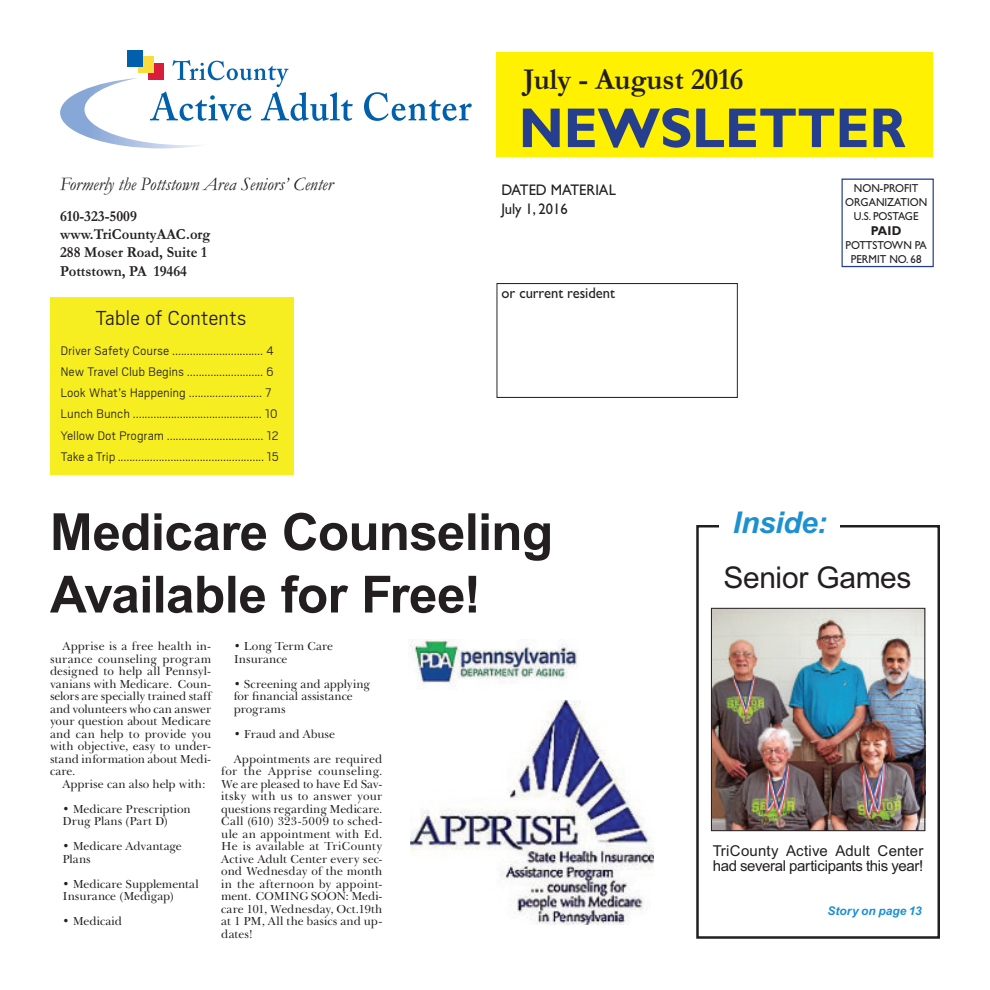
<style>
.page{position:relative;width:990px;height:990px;background:#fff}
.page>*{position:absolute;margin:0;border:0;box-sizing:border-box;transform-origin:0 0}
.t1{font:700 56.38px "Gill Sans";color:#253f8e;scale:.95 1}
.TX_Body{font:700 51.25px "Arial";letter-spacing:-.015em;color:#231f20}
.t2{font:700 30.75px "Garamond";color:#231f20;scale:.95 1}
.TX_Body-2{font:30px "Arial";letter-spacing:-.015em;color:#231f20}
.TX_Body-3{font:italic 700 30px "Arial";letter-spacing:-.01em;color:#1d90d0}
.TX_Body-4{font:300 22.5px "Cub Scout";letter-spacing:-.015em;color:#231f20}
.t3{font:italic 19.25px "Garamond";color:#231f20;scale:.95 1}
.t4{font:700 15.38px/18.5px "Garamond";color:#231f20;scale:.95 1}
.t5{font:15.38px/18.5px "Gill Sans";color:#231f20;scale:.95 1}
.TX_Body-5{font:15px/15px "Arial";letter-spacing:-.015em;color:#231f20}
.TX_Body-6{font:300 13.75px "Cub Scout";letter-spacing:-.01em;color:#231f20}
.t6{font:700 12.88px "Gill Sans";color:#231f20;scale:.95 1}
.TX_Body-7{font:12px/12.5px "Baskerville BT";color:#231f20;text-align:justify}
.TX_Body-8{font:italic 700 12px "Arial";letter-spacing:.005em;color:#1d90d0}
.t7{font:11.5px/13.9px "Gill Sans";color:#231f20;text-align:center;scale:.95 1}
</style>
<div class="page">
<div style="left:497px;top:52px;width:436px;height:105px;background:#fff101"></div>
<div style="left:138px;top:57px;width:16px;height:16px;background:#fadc3d"></div>
<div style="left:127px;top:50px;width:16px;height:17px;background:#0160ac"></div>
<svg style="left:60px;top:60px;width:293px;height:88px"></svg>
<svg style="left:364px;top:92px;width:108px;height:29px"></svg>
<div style="left:841px;top:179px;width:93px;height:88px;border:1px solid #253f8e"></div>
<div style="left:497px;top:283px;width:241px;height:115px;border:1px solid #231f20"></div>
<img style="left:410px;top:701px;width:244px;height:224px">
<img style="left:410px;top:640px;width:170px;height:44px">
<div style="left:696px;top:525px;width:244px;height:414px;border:2px solid #231f20"></div>
<div style="left:50px;top:297px;width:244px;height:178px;background:#f7ee22"></div>
<div style="left:720px;top:511px;width:120px;height:35px;background:#fff"></div>
<img style="left:713px;top:610px;width:210px;height:219px">
<div style="left:711px;top:608px;width:214px;height:223px;border:1px solid #231f20"></div>
<p class="t2" style="left:524px;top:69px;width:233px">July - August 2016</p>
<p class="t1" style="left:519px;top:95px;width:409px">NEWSLETTER</p>
<p class="t3" style="left:60px;top:177px;width:289px">Formerly the Pottstown Area Seniors’ Center</p>
<p class="t7" style="left:845px;top:181px;width:88px">NON-PROFIT<br>ORGANIZATION<br>U.S. POSTAGE</p>
<p class="t6" style="left:871px;top:223px;width:34px">PAID</p>
<p class="t7" style="left:846px;top:238px;width:87px">POTTSTOWN PA<br>PERMIT NO. 68</p>
<p class="t5" style="left:502px;top:181px;width:122px">DATED MATERIAL<br>July 1, 2016</p>
<p class="t4" style="left:60px;top:208px;width:160px">610-323-5009 www.TriCountyAAC.org<br>288 Moser Road, Suite 1<br>Pottstown, PA 19464</p>
<p class="TX_Body-4" style="left:95px;top:304px;width:153px">Table of Contents</p>
<p class="TX_Body-6" style="left:61px;top:342px;width:215px">Driver Safety Course ............................... 4</p>
<p class="TX_Body-6" style="left:61px;top:363px;width:215px">New Travel Club Begins .......................... 6</p>
<p class="TX_Body-6" style="left:61px;top:384px;width:213px">Look What’s Happening ......................... 7</p>
<p class="TX_Body-6" style="left:61px;top:405px;width:219px">Lunch Bunch ............................................ 10</p>
<p class="TX_Body-6" style="left:61px;top:427px;width:220px">Yellow Dot Program ................................. 12</p>
<p class="TX_Body-6" style="left:61px;top:448px;width:220px">Take a Trip .................................................. 15</p>
<p class="t5" style="left:502px;top:283px;width:121px">or current resident</p>
<p class="TX_Body" style="left:50px;top:513px;width:505px">Medicare Counseling</p>
<p class="TX_Body" style="left:50px;top:576px;width:433px">Available for Free!</p>
<p class="TX_Body-7" style="left:50px;top:641px;width:163px;text-indent:12px">Apprise is a free health in&shy;surance counseling program designed to help all Pennsyl&shy;vanians with Medicare. Coun&shy;selors are specially trained staff and volunteers who can answer your question about Medicare and can help to provide you with objective, easy to under&shy;stand information about Medi&shy;care.</p>
<p class="TX_Body-7" style="left:62px;top:779px;width:145px">Apprise can also help with:</p>
<p class="TX_Body-7" style="left:62px;top:804px;width:130px">• Medicare Prescription</p>
<p class="TX_Body-7" style="left:62px;top:816px;width:107px">Drug Plans (Part D)</p>
<p class="TX_Body-7" style="left:62px;top:841px;width:121px">• Medicare Advantage</p>
<p class="TX_Body-7" style="left:62px;top:854px;width:30px">Plans</p>
<p class="TX_Body-7" style="left:62px;top:879px;width:138px">• Medicare Supplemental</p>
<p class="TX_Body-7" style="left:62px;top:891px;width:113px">Insurance (Medigap)</p>
<p class="TX_Body-7" style="left:62px;top:916px;width:61px">• Medicaid</p>
<p class="TX_Body-7" style="left:234px;top:641px;width:101px">• Long Term Care</p>
<p class="TX_Body-7" style="left:234px;top:654px;width:55px">Insurance</p>
<p class="TX_Body-7" style="left:234px;top:679px;width:138px">• Screening and applying</p>
<p class="TX_Body-7" style="left:234px;top:690px;width:121px">for financial assistance</p>
<p class="TX_Body-7" style="left:234px;top:704px;width:53px">programs</p>
<p class="TX_Body-7" style="left:234px;top:729px;width:103px">• Fraud and Abuse</p>
<p class="TX_Body-7" style="left:221px;top:754px;width:163px;text-indent:12px">Appointments are required for the Apprise counseling.<br>We are pleased to have Ed Sav&shy;itsky with us to answer your questions regarding Medicare.<br>Call (610) 323-5009 to sched&shy;ule an appointment with Ed.<br>He is available at TriCounty Active Adult Center every sec&shy;ond Wednesday of the month in the afternoon by appoint&shy;ment. COMING SOON: Medi&shy;care 101, Wednesday, Oct.19th at 1 PM, All the basics and up&shy;dates!</p>
<p class="TX_Body-3" style="left:733px;top:514px;width:96px">Inside:</p>
<p class="TX_Body-2" style="left:724px;top:560px;width:190px">Senior Games</p>
<p class="TX_Body-5" style="left:713px;top:843px;width:212px">TriCounty Active Adult Center had several participants this year!</p>
<p class="TX_Body-8" style="left:828px;top:907px;width:96px">Story on page 13</p>
</div>
